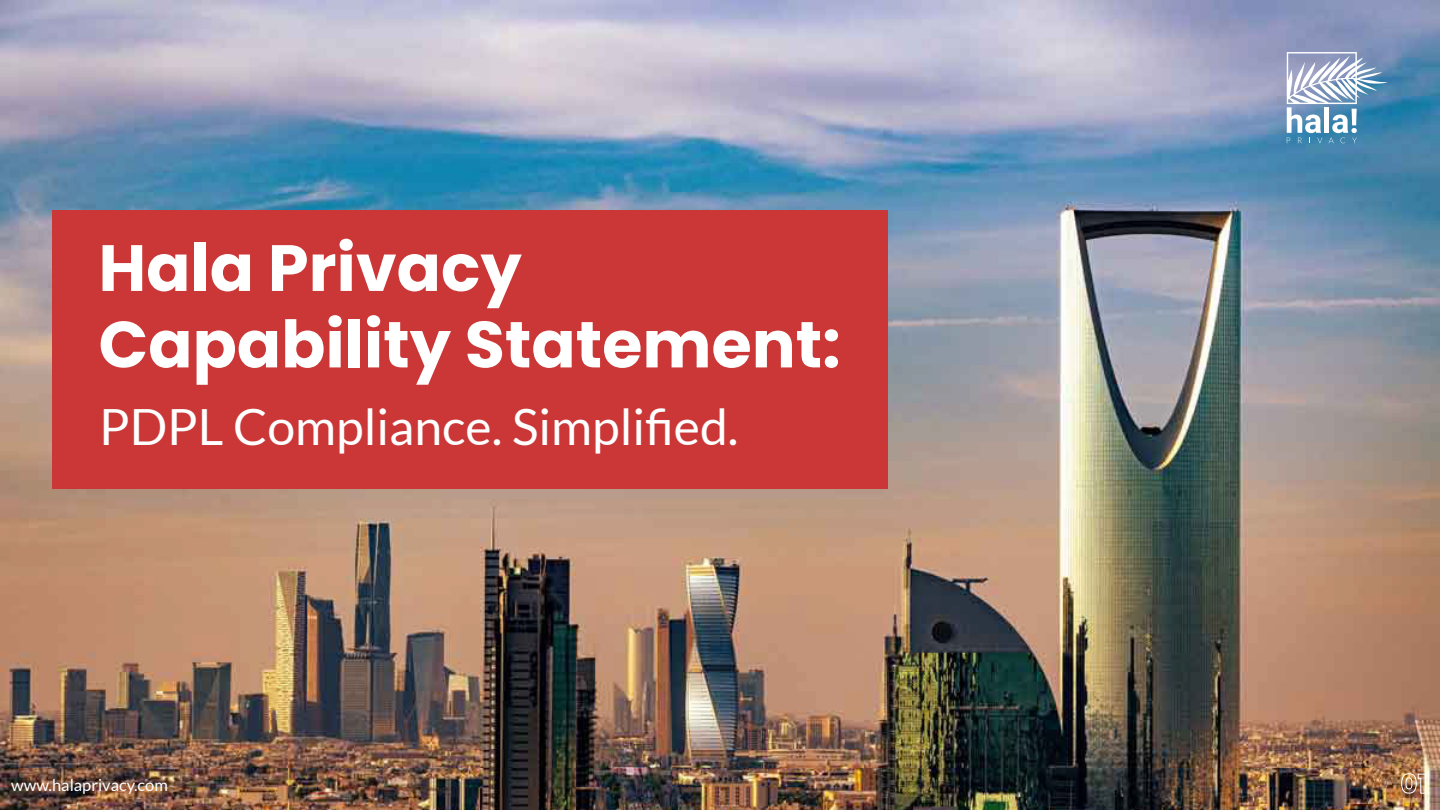
<style>
.page{position:relative;width:1440px;height:810px;background:#fff}
.page>*{position:absolute;margin:0;border:0;box-sizing:border-box;transform-origin:0 0}
.t1{font:700 65.25px/76.5px "Poppins";color:#fff}
.t2{font:49.95px "Lato";color:#fff}
.t3{font:16.5px "Lato";color:#fff}
</style>
<div class="page">
<img style="left:0;top:0;width:1440px;height:810px">
<div style="left:52px;top:210px;width:835px;height:279px;background:#cb3737"></div>
<svg style="left:1287px;top:52px;width:101px;height:91px"></svg>
<svg style="left:1401px;top:773px;width:25px;height:21px"></svg>
<p class="t1" style="left:99px;top:236px;width:744px">Hala Privacy<br>Capability Statement:</p>
<p class="t2" style="left:99px;top:399px;width:641px">PDPL Compliance. Simplified.</p>
<p class="t3" style="left:11px;top:779px;width:158px">www.halaprivacy.com</p>
</div>
